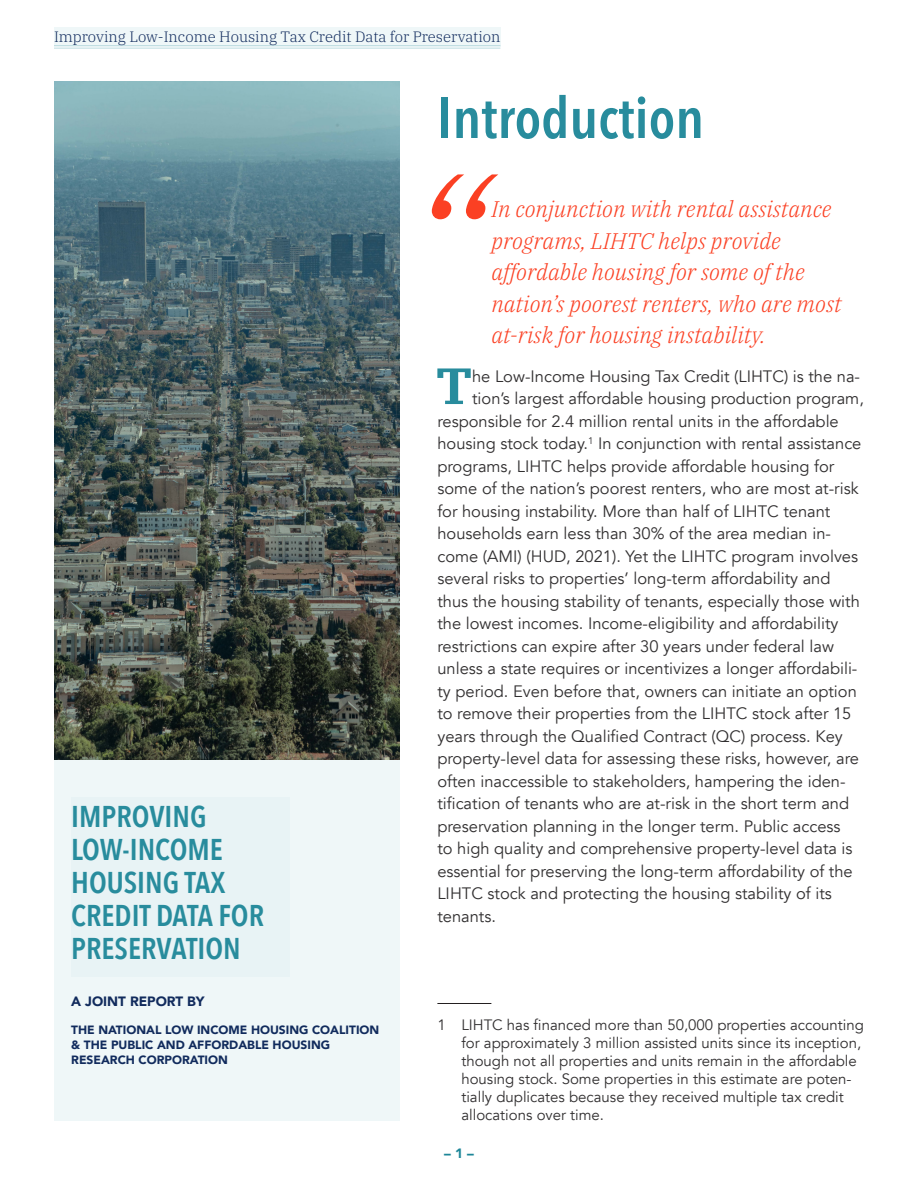
<style>
.page{position:relative;width:918px;height:1188px;background:#fff}
.page>*{position:absolute;margin:0;border:0;box-sizing:border-box;transform-origin:0 0}
.Align_Left_Quotation{font:italic 300 195px "IBM Plex Serif";color:#fb4023}
.Align_Left_38pt_Size{font:600 57px "Avenir Next Condensed";color:#288c9d}
.Align_Left_11pt_Drop{font:700 51px "IBM Plex Serif";color:#288c9d}
._2_Align_Left_20pt_S{font:600 30px/33px "Avenir Next Condensed";color:#288c9d}
.Align_Left_15pt_Quot{font:italic 300 22.5px/31.5px "IBM Plex Serif";color:#fb4023}
.Align_Left_11pt_Drop-2{font:16.5px "Avenir";color:#312f30}
.Align_Left_10pt_Foot{font:15px/18px "Avenir";color:#312f30}
.t1{font:300 15px "IBM Plex Serif";color:#112b5d}
.Align_Left_11pt_auth{font:900 13.5px "Avenir";color:#112b5d}
.t2{font:900 13.5px "Avenir";color:#1d8698}
.Align_Left_11pt_auth-2{font:900 12px/15px "Avenir";color:#112b5d}
</style>
<div class="page">
<img style="left:54px;top:81px;width:346px;height:679px">
<div style="left:54px;top:760px;width:346px;height:360px;background:#eff7f8"></div>
<div style="left:54px;top:27px;width:446px;height:19px;background:#eff7f8"></div>
<hr style="left:54px;top:45px;width:446px;height:1px;background:#bbdbe0">
<hr style="left:54px;top:48px;width:446px;height:1px;background:#bbdbe0">
<div style="left:71px;top:797px;width:218px;height:180px;background:#e8f3f5"></div>
<hr style="left:437px;top:1003px;width:54px;height:1px;background:#231f20">
<p class="t1" style="left:54px;top:26px;width:448px">Improving Low-Income Housing Tax Credit Data for Preservation</p>
<p class="Align_Left_38pt_Size" style="left:437px;top:69px;width:268px">Introduction</p>
<p class="_2_Align_Left_20pt_S" style="left:71px;top:800px;width:194px">IMPROVING<br>LOW-INCOME<br>HOUSING TAX<br>CREDIT DATA FOR<br>PRESERVATION</p>
<p class="Align_Left_11pt_auth" style="left:71px;top:990px;width:135px">A JOINT REPORT BY</p>
<p class="Align_Left_11pt_auth-2" style="left:71px;top:1022px;width:310px">THE NATIONAL LOW INCOME HOUSING COALITION &amp; THE PUBLIC AND AFFORDABLE HOUSING<br>RESEARCH CORPORATION</p>
<p class="Align_Left_Quotation" style="left:405px;top:105px;width:80px">“</p>
<p class="Align_Left_15pt_Quot" style="left:491px;top:192px;width:352px">In conjunction with rental assistance programs, LIHTC helps provide affordable housing for some of the nation’s poorest renters, who are most at-risk for housing instability.</p>
<p class="Align_Left_11pt_Drop" style="left:436px;top:345px;width:38px">T</p>
<p class="Align_Left_11pt_Drop-2" style="left:472px;top:366px;width:389px">he Low-Income Housing Tax Credit (LIHTC) is the na-</p>
<p class="Align_Left_11pt_Drop-2" style="left:472px;top:389px;width:393px">tion’s largest affordable housing production program,</p>
<p class="Align_Left_11pt_Drop-2" style="left:437px;top:411px;width:403px">responsible for 2.4 million rental units in the affordable</p>
<p class="Align_Left_11pt_Drop-2" style="left:437px;top:434px;width:426px">housing stock today.<sup>1</sup> In conjunction with rental assistance</p>
<p class="Align_Left_11pt_Drop-2" style="left:437px;top:456px;width:398px">programs, LIHTC helps provide affordable housing for</p>
<p class="Align_Left_11pt_Drop-2" style="left:437px;top:479px;width:423px">some of the nation’s poorest renters, who are most at-risk</p>
<p class="Align_Left_11pt_Drop-2" style="left:437px;top:501px;width:394px">for housing instability. More than half of LIHTC tenant</p>
<p class="Align_Left_11pt_Drop-2" style="left:437px;top:524px;width:395px">households earn less than 30% of the area median in-</p>
<p class="Align_Left_11pt_Drop-2" style="left:437px;top:546px;width:422px">come (AMI) (HUD, 2021). Yet the LIHTC program involves</p>
<p class="Align_Left_11pt_Drop-2" style="left:437px;top:569px;width:395px">several risks to properties’ long-term affordability and</p>
<p class="Align_Left_11pt_Drop-2" style="left:437px;top:591px;width:424px">thus the housing stability of tenants, especially those with</p>
<p class="Align_Left_11pt_Drop-2" style="left:437px;top:614px;width:403px">the lowest incomes. Income-eligibility and affordability</p>
<p class="Align_Left_11pt_Drop-2" style="left:437px;top:636px;width:398px">restrictions can expire after 30 years under federal law</p>
<p class="Align_Left_11pt_Drop-2" style="left:437px;top:659px;width:422px">unless a state requires or incentivizes a longer affordabili-</p>
<p class="Align_Left_11pt_Drop-2" style="left:437px;top:681px;width:421px">ty period. Even before that, owners can initiate an option</p>
<p class="Align_Left_11pt_Drop-2" style="left:437px;top:704px;width:416px">to remove their properties from the LIHTC stock after 15</p>
<p class="Align_Left_11pt_Drop-2" style="left:437px;top:726px;width:407px">years through the Qualified Contract (QC) process. Key</p>
<p class="Align_Left_11pt_Drop-2" style="left:437px;top:749px;width:423px">property-level data for assessing these risks, however, are</p>
<p class="Align_Left_11pt_Drop-2" style="left:437px;top:771px;width:410px">often inaccessible to stakeholders, hampering the iden-</p>
<p class="Align_Left_11pt_Drop-2" style="left:437px;top:794px;width:413px">tification of tenants who are at-risk in the short term and</p>
<p class="Align_Left_11pt_Drop-2" style="left:437px;top:816px;width:405px">preservation planning in the longer term. Public access</p>
<p class="Align_Left_11pt_Drop-2" style="left:437px;top:839px;width:417px">to high quality and comprehensive property-level data is</p>
<p class="Align_Left_11pt_Drop-2" style="left:437px;top:861px;width:417px">essential for preserving the long-term affordability of the</p>
<p class="Align_Left_11pt_Drop-2" style="left:437px;top:884px;width:396px">LIHTC stock and protecting the housing stability of its</p>
<p class="Align_Left_11pt_Drop-2" style="left:437px;top:906px;width:60px">tenants.</p>
<p class="Align_Left_10pt_Foot" style="left:461px;top:1017px;width:404px;text-indent:-24px">1 LIHTC has financed more than 50,000 properties accounting for approximately 3 million assisted units since its inception, though not all properties and units remain in the affordable housing stock. Some properties in this estimate are poten&shy;tially duplicates because they received multiple tax credit allocations over time.</p>
<p class="t2" style="left:444px;top:1141px;width:31px">– 1 –</p>
</div>
